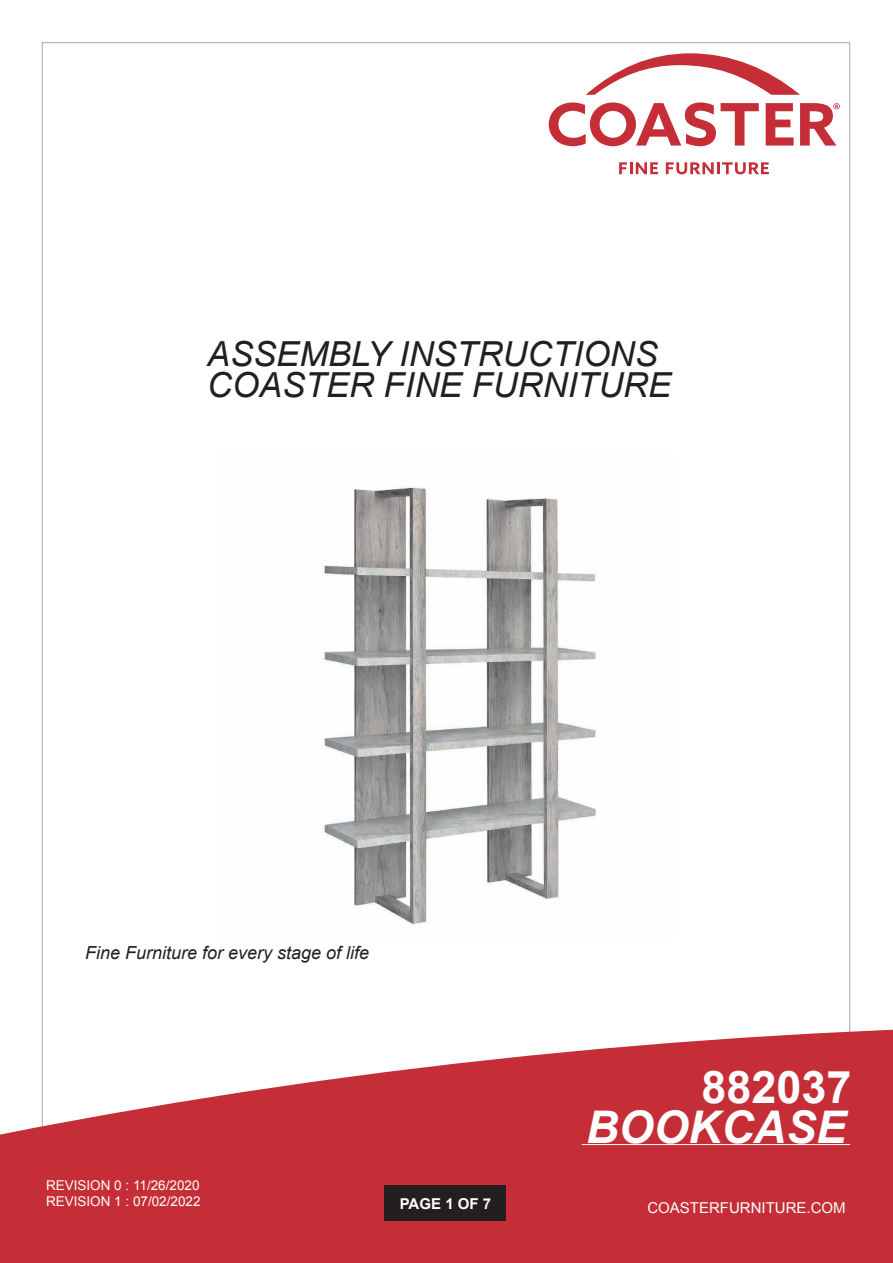
<style>
.page{position:relative;width:893px;height:1263px;background:#fff}
.page>*{position:absolute;margin:0;border:0;box-sizing:border-box;transform-origin:0 0}
.t1{font:italic 700 45px "Arial";color:#fff}
.t2{font:700 45px "Arial";color:#fff}
.t3{font:italic 34.5px/31px "Arial";color:#231f20}
.t4{font:italic 18px "Arial";color:#231f20}
.t5{font:15px "Arial";color:#fff}
.t6{font:700 15px "Arial";color:#fff}
.t7{font:13.5px/16.2px "Arial";color:#fff}
</style>
<div class="page">
<svg style="left:0;top:1024px;width:893px;height:239px;fill:#c52e36"></svg>
<div style="left:385px;top:1185px;width:121px;height:36px;background:#231f20"></div>
<svg style="left:619px;top:162px;width:39px;height:12px"></svg>
<svg style="left:666px;top:162px;width:103px;height:12px"></svg>
<svg style="left:586px;top:53px;width:214px;height:42px"></svg>
<svg style="left:549px;top:102px;width:210px;height:44px"></svg>
<svg style="left:800px;top:103px;width:40px;height:43px"></svg>
<svg style="left:766px;top:103px;width:28px;height:43px"></svg>
<hr style="left:582px;top:1144px;width:268px;height:1px;background:#fff">
<img style="left:323px;top:486px;width:273px;height:439px">
<p class="t3" style="left:207px;top:339px;width:465px">ASSEMBLY INSTRUCTIONS<br>COASTER FINE FURNITURE</p>
<p class="t4" style="left:85px;top:941px;width:286px">Fine Furniture for every stage of life</p>
<p class="t7" style="left:46px;top:1177px;width:156px">REVISION 0 : 11/26/2020<br>REVISION 1 : 07/02/2022</p>
<p class="t6" style="left:400px;top:1193px;width:93px">PAGE 1 OF 7</p>
<h1 class="t2" style="left:701px;top:1057px;width:152px">882037</h1>
<h1 class="t1" style="left:586px;top:1097px;width:262px">BOOKCASE</h1>
<p class="t5" style="left:647px;top:1198px;width:200px">COASTERFURNITURE.COM</p>
</div>
